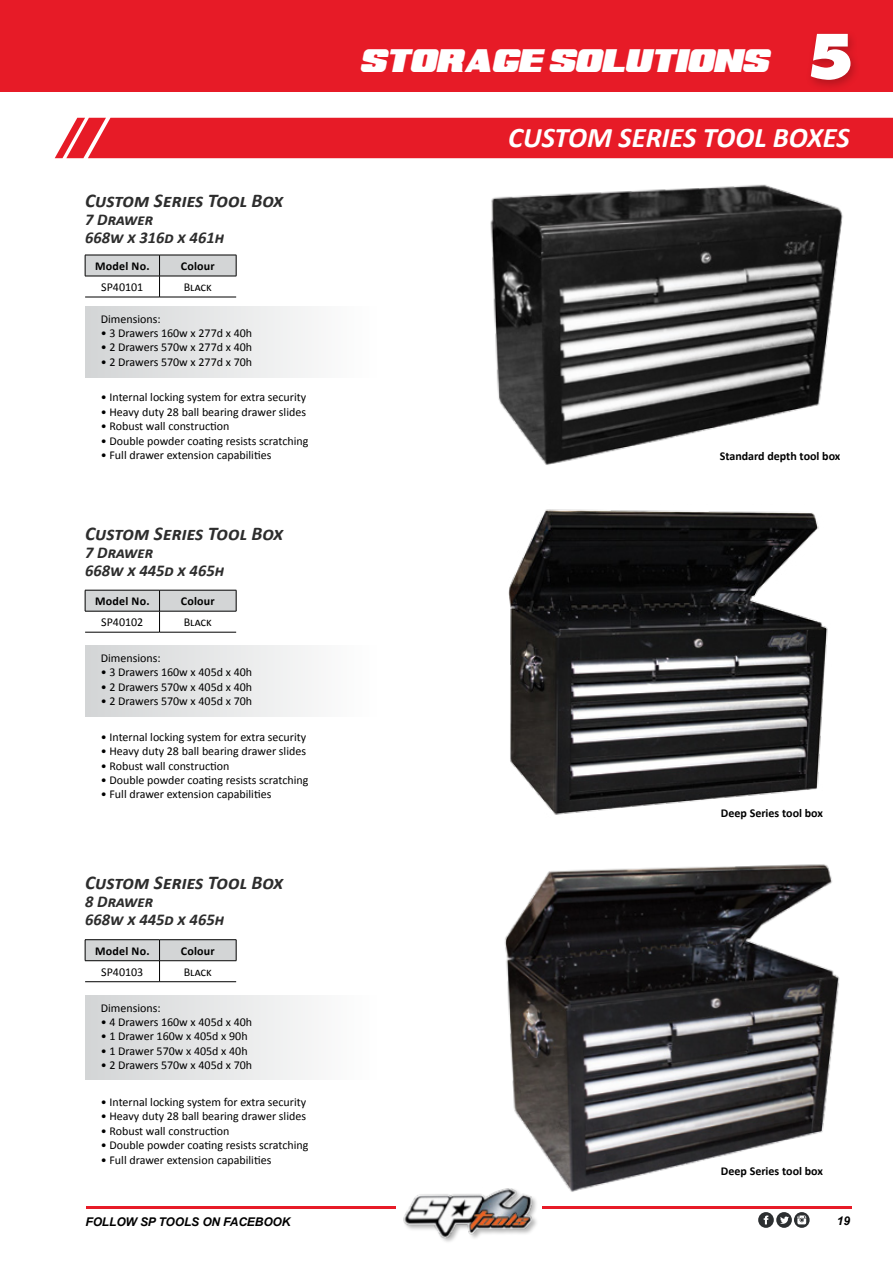
<style>
.page{position:relative;width:893px;height:1263px;background:#fff}
.page>*{position:absolute;margin:0;border:0;box-sizing:border-box;transform-origin:0 0}
.t1{font:italic 700 28.5px "Calibri";color:#fff}
.t2{font:italic 28.5px "Super Retro M54";color:#fff}
.t3{font:italic 700 19.5px "Calibri";color:#2d2d2d}
.t4{font:italic 700 16.5px/18px "Calibri";color:#2d2d2d}
.t5{font:12px "Calibri";color:#000}
.t6{font:700 12px "Calibri";letter-spacing:.02em;color:#000}
.t7{font:italic 700 12px "Arial";letter-spacing:-.01em;color:#000}
.s1{font-family:"Futura Std";font-weight:800;font-style:normal;font-size:60px}
</style>
<div class="page">
<div style="left:0;top:0;width:893px;height:92px;background:#e71b27"></div>
<div style="left:805px;top:30px;width:56px;height:62px;background:#000;opacity:.22"></div>
<img style="left:490px;top:184px;width:353px;height:281px">
<img style="left:504px;top:864px;width:336px;height:328px">
<img style="left:508px;top:509px;width:320px;height:306px">
<div style="left:85px;top:306px;width:293px;height:71px;background:linear-gradient(to right,#d3d5d6,#fff)"></div>
<div style="left:85px;top:646px;width:293px;height:71px;background:linear-gradient(to right,#d3d5d6,#fff)"></div>
<div style="left:85px;top:995px;width:293px;height:84px;background:linear-gradient(to right,#d3d5d6,#fff)"></div>
<hr style="left:85px;top:297px;width:75px;height:1px;background:#000">
<svg style="left:85px;top:255px;width:152px;height:42px"></svg>
<hr style="left:160px;top:297px;width:76px;height:1px;background:#000">
<hr style="left:85px;top:632px;width:75px;height:1px;background:#000">
<svg style="left:85px;top:590px;width:152px;height:42px"></svg>
<hr style="left:160px;top:632px;width:76px;height:1px;background:#000">
<hr style="left:85px;top:981px;width:75px;height:1px;background:#000">
<hr style="left:85px;top:939px;width:75px;height:1px;background:#000">
<hr style="left:160px;top:939px;width:76px;height:1px;background:#000">
<svg style="left:85px;top:940px;width:152px;height:41px"></svg>
<hr style="left:160px;top:981px;width:76px;height:1px;background:#000">
<div style="left:55px;top:118px;width:838px;height:40px;background:#e71b27"></div>
<svg style="left:794px;top:1212px;width:16px;height:16px"></svg>
<svg style="left:776px;top:1212px;width:16px;height:16px"></svg>
<svg style="left:758px;top:1212px;width:16px;height:16px"></svg>
<svg style="left:764px;top:1215px;width:4px;height:9px"></svg>
<svg style="left:797px;top:1215px;width:9px;height:9px"></svg>
<svg style="left:780px;top:1216px;width:9px;height:8px"></svg>
<div style="left:404px;top:1188px;width:135px;height:56px;background:#fff"></div>
<img style="left:403px;top:1187px;width:133px;height:54px">
<hr style="left:542px;top:1206px;width:309px;height:2px;background:#e71b27">
<hr style="left:86px;top:1206px;width:310px;height:2px;background:#e71b27">
<h1 class="t2" style="left:360px;top:49px;width:497px">STORAGE SOLUTIONS <span class="s1">5</span></h1>
<h2 class="t3" style="left:85px;top:188px;width:200px">Custom Series Tool Box</h2>
<h3 class="t4" style="left:85px;top:210px;width:140px">7 Drawer<br>668w x 316d x 461h</h3>
<p class="t6" style="left:95px;top:258px;width:56px">Model No.</p>
<p class="t6" style="left:181px;top:258px;width:36px">Colour</p>
<p class="t5" style="left:101px;top:279px;width:44px">SP40101</p>
<p class="t5" style="left:184px;top:279px;width:30px">Black</p>
<p class="t5" style="left:101px;top:311px;width:61px">Dimensions:</p>
<p class="t5" style="left:101px;top:325px;width:153px">• 3 Drawers 160w x 277d x 40h</p>
<p class="t5" style="left:101px;top:340px;width:153px">• 2 Drawers 570w x 277d x 40h</p>
<p class="t5" style="left:101px;top:354px;width:153px">• 2 Drawers 570w x 277d x 70h</p>
<p class="t5" style="left:101px;top:390px;width:207px">• Internal locking system for extra security</p>
<p class="t5" style="left:101px;top:404px;width:207px">• Heavy duty 28 ball bearing drawer slides</p>
<p class="t5" style="left:101px;top:418px;width:130px">• Robust wall construction</p>
<p class="t5" style="left:101px;top:433px;width:209px">• Double powder coating resists scratching</p>
<p class="t5" style="left:101px;top:447px;width:172px">• Full drawer extension capabilities</p>
<h2 class="t3" style="left:85px;top:521px;width:200px">Custom Series Tool Box</h2>
<h3 class="t4" style="left:85px;top:544px;width:140px">7 Drawer<br>668w x 445d x 465h</h3>
<p class="t6" style="left:95px;top:593px;width:56px">Model No.</p>
<p class="t6" style="left:181px;top:593px;width:36px">Colour</p>
<p class="t5" style="left:101px;top:615px;width:44px">SP40102</p>
<p class="t5" style="left:184px;top:615px;width:30px">Black</p>
<p class="t5" style="left:101px;top:650px;width:61px">Dimensions:</p>
<p class="t5" style="left:101px;top:665px;width:153px">• 3 Drawers 160w x 405d x 40h</p>
<p class="t5" style="left:101px;top:679px;width:153px">• 2 Drawers 570w x 405d x 40h</p>
<p class="t5" style="left:101px;top:694px;width:153px">• 2 Drawers 570w x 405d x 70h</p>
<p class="t5" style="left:101px;top:729px;width:207px">• Internal locking system for extra security</p>
<p class="t5" style="left:101px;top:743px;width:207px">• Heavy duty 28 ball bearing drawer slides</p>
<p class="t5" style="left:101px;top:758px;width:130px">• Robust wall construction</p>
<p class="t5" style="left:101px;top:772px;width:209px">• Double powder coating resists scratching</p>
<p class="t5" style="left:101px;top:787px;width:172px">• Full drawer extension capabilities</p>
<h2 class="t3" style="left:85px;top:870px;width:200px">Custom Series Tool Box</h2>
<h3 class="t4" style="left:85px;top:893px;width:140px">8 Drawer<br>668w x 445d x 465h</h3>
<p class="t6" style="left:95px;top:943px;width:56px">Model No.</p>
<p class="t6" style="left:181px;top:943px;width:36px">Colour</p>
<p class="t5" style="left:101px;top:964px;width:44px">SP40103</p>
<p class="t5" style="left:184px;top:964px;width:30px">Black</p>
<p class="t5" style="left:101px;top:1000px;width:61px">Dimensions:</p>
<p class="t5" style="left:101px;top:1014px;width:153px">• 4 Drawers 160w x 405d x 40h</p>
<p class="t5" style="left:101px;top:1029px;width:148px">• 1 Drawer 160w x 405d x 90h</p>
<p class="t5" style="left:101px;top:1043px;width:148px">• 1 Drawer 570w x 405d x 40h</p>
<p class="t5" style="left:101px;top:1057px;width:153px">• 2 Drawers 570w x 405d x 70h</p>
<p class="t5" style="left:101px;top:1094px;width:207px">• Internal locking system for extra security</p>
<p class="t5" style="left:101px;top:1109px;width:207px">• Heavy duty 28 ball bearing drawer slides</p>
<p class="t5" style="left:101px;top:1123px;width:130px">• Robust wall construction</p>
<p class="t5" style="left:101px;top:1137px;width:209px">• Double powder coating resists scratching</p>
<p class="t5" style="left:101px;top:1152px;width:172px">• Full drawer extension capabilities</p>
<h1 class="t1" style="left:508px;top:119px;width:343px">CUSTOM SERIES TOOL BOXES</h1>
<p class="t6" style="left:720px;top:449px;width:122px">Standard depth tool box</p>
<p class="t6" style="left:721px;top:805px;width:104px">Deep Series tool box</p>
<p class="t6" style="left:721px;top:1164px;width:104px">Deep Series tool box</p>
<p class="t7" style="left:86px;top:1213px;width:206px">FOLLOW SP TOOLS ON FACEBOOK</p>
<p class="t7" style="left:837px;top:1213px;width:15px">19</p>
</div>
